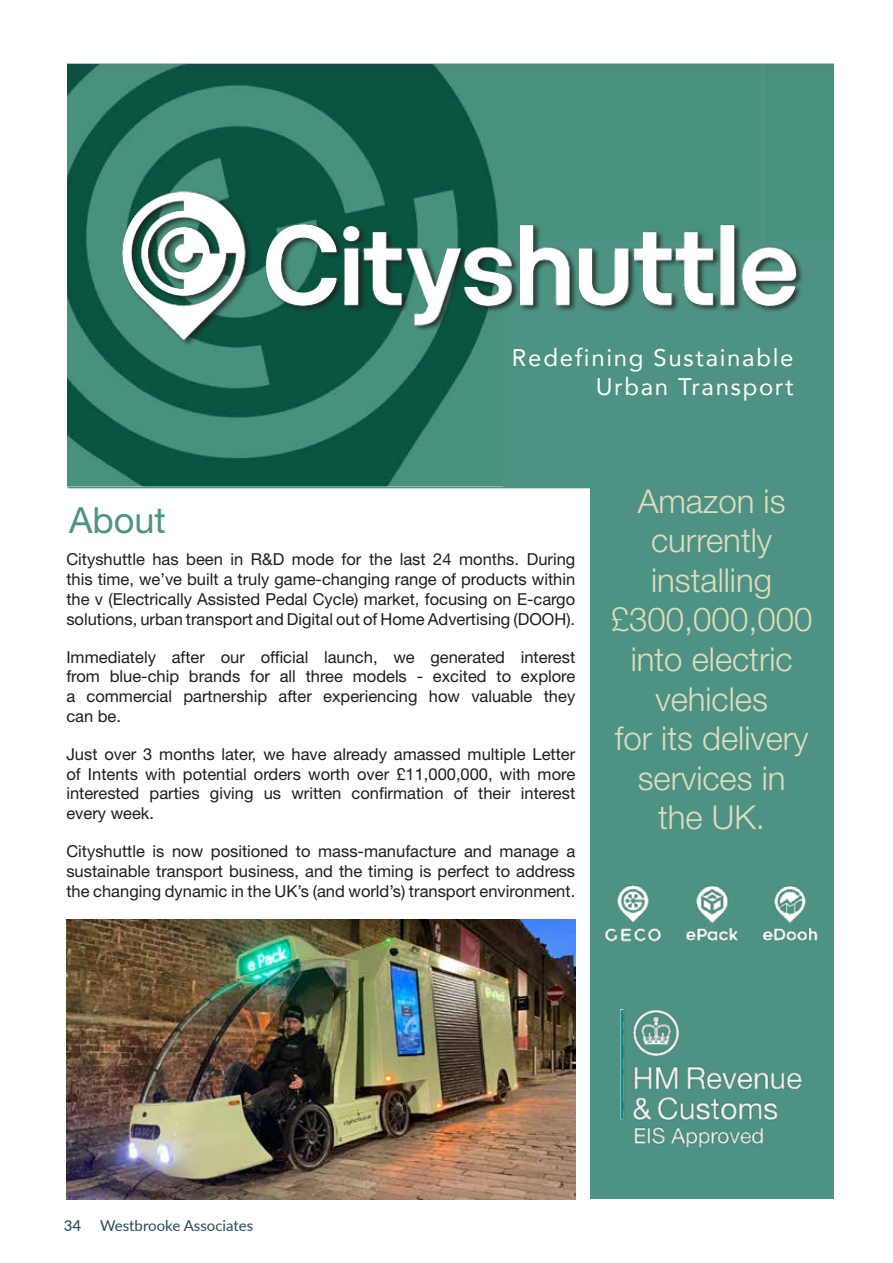
<style>
.page{position:relative;width:893px;height:1263px;background:#fff}
.page>*{position:absolute;margin:0;border:0;box-sizing:border-box;transform-origin:0 0}
.t1{font:36px "Helvetica Neue LT Std";color:#4d9282}
.t2{font:300 33px/39.6px "Helvetica Neue LT Std";color:#deddc0;text-align:center}
.t3{font:24px/28.8px "Avenir";letter-spacing:.07em;color:#fff;text-align:right}
.t4{font:16.5px/19.8px "Helvetica Neue LT Std";color:#1d1d1b;text-align:justify}
.t5{font:15px "Lato";color:#294b55}
.t6{font:500 15px "Lato";color:#294b55}
</style>
<div class="page">
<div style="left:590px;top:64px;width:243px;height:1135px;background:#4d9282"></div>
<img style="left:68px;top:64px;width:765px;height:423px">
<div style="left:503px;top:241px;width:330px;height:247px;background:#4d9282"></div>
<img style="left:762px;top:885px;width:56px;height:56px">
<img style="left:685px;top:885px;width:53px;height:56px">
<img style="left:605px;top:885px;width:56px;height:57px">
<img style="left:75px;top:170px;width:759px;height:175px">
<img style="left:66px;top:919px;width:509px;height:280px">
<img style="left:620px;top:1010px;width:182px;height:139px">
<hr style="left:68px;top:487px;width:765px;height:1px;background:#4d9282">
<h3 class="t3" style="left:512px;top:343px;width:283px">Redefining Sustainable<br>Urban Transport</h3>
<h1 class="t1" style="left:69px;top:499px;width:98px">About</h1>
<p class="t4" style="left:66px;top:549px;width:510px">Cityshuttle has been in R&amp;D mode for the last 24 months. During this time, we’ve built a truly game-changing range of products within the v (Electrically Assisted Pedal Cycle) market, focusing on E-cargo solutions, urban transport and Digital out of Home Advertising (DOOH).</p>
<p class="t4" style="left:66px;top:647px;width:510px">Immediately after our official launch, we generated interest from blue-chip brands for all three models - excited to explore a commercial partnership after experiencing how valuable they can be.</p>
<p class="t4" style="left:66px;top:744px;width:510px">Just over 3 months later, we have already amassed multiple Letter of Intents with potential orders worth over £11,000,000, with more interested parties giving us written confirmation of their interest every week.</p>
<p class="t4" style="left:66px;top:841px;width:510px">Cityshuttle is now positioned to mass-manufacture and manage a sustainable transport business, and the timing is perfect to address the changing dynamic in the UK’s (and world’s) transport environment.</p>
<h2 class="t2" style="left:611px;top:480px;width:203px">Amazon is currently installing £300,000,000 into electric vehicles<br>for its delivery services in<br>the UK.</h2>
<p class="t6" style="left:64px;top:1215px;width:19px">34</p>
<p class="t5" style="left:100px;top:1215px;width:155px">Westbrooke Associates</p>
</div>
